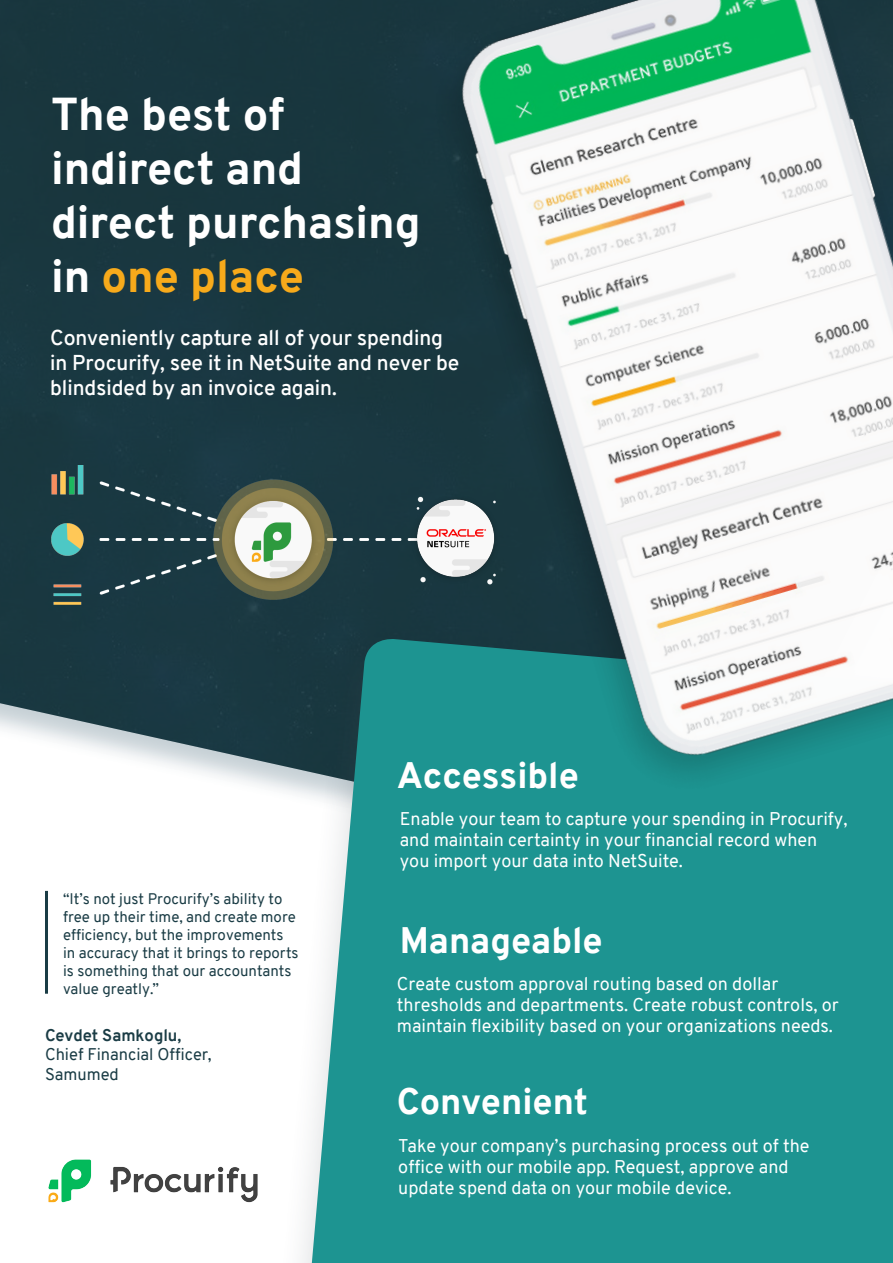
<style>
.page{position:relative;width:893px;height:1263px;background:#fff}
.page>*{position:absolute;margin:0;border:0;box-sizing:border-box;transform-origin:0 0}
.t1{font:800 45px/54px "Overpass";color:#fff}
.t2{font:800 36px "Overpass";color:#fff}
.t3{font:600 21px/25.2px "Overpass";color:#fff}
.t4{font:18px/21px "Overpass";color:#fff}
.t5{font:16.5px/19.8px "Overpass";color:#1a3c45}
.t6{font:15px/18px "Overpass";color:#1a3c45}
.s1{color:#f7aa1b}
.s2{font-weight:700}
</style>
<div class="page">
<div style="left:0;top:0;width:370px;height:789px;background:#193740"></div>
<div style="left:278px;top:627px;width:615px;height:636px;background:#48525a;opacity:.23"></div>
<svg style="left:309px;top:637px;width:584px;height:626px;background:#269593"></svg>
<img style="left:370px;top:0;width:523px;height:834px">
<img style="left:51px;top:465px;width:451px;height:139px">
<hr style="left:45px;top:891px;width:3px;height:103px;background:#1a3c45">
<img style="left:48px;top:1159px;width:210px;height:44px">
<p class="t1" style="left:51px;top:87px;width:371px">The best of indirect and direct purchasing in <span class="s1">one place</span></p>
<p class="t3" style="left:50px;top:325px;width:411px">Conveniently capture all of your spending in Procurify, see it in NetSuite and never be blindsided by an invoice again.</p>
<p class="t2" style="left:397px;top:750px;width:184px">Accessible</p>
<p class="t6" style="left:63px;top:889px;width:237px">“It’s not just Procurify’s ability to free up their time, and create more efficiency, but the improvements in accuracy that it brings to reports is something that our accountants value greatly.”</p>
<p class="t5" style="left:45px;top:1025px;width:168px"><span class="s2">Cevdet Samkoglu,<br></span>Chief Financial Officer,<br>Samumed</p>
<p class="t4" style="left:400px;top:809px;width:449px">Enable your team to capture your spending in Procurify, and maintain certainty in your financial record when you import your data into NetSuite.</p>
<p class="t2" style="left:400px;top:914px;width:204px">Manageable</p>
<p class="t4" style="left:397px;top:973px;width:443px">Create custom approval routing based on dollar thresholds and departments. Create robust controls, or maintain flexibility based on your organizations needs.</p>
<p class="t2" style="left:397px;top:1076px;width:193px">Convenient</p>
<p class="t4" style="left:398px;top:1135px;width:413px">Take your company’s purchasing process out of the office with our mobile app. Request, approve and update spend data on your mobile device.</p>
</div>
